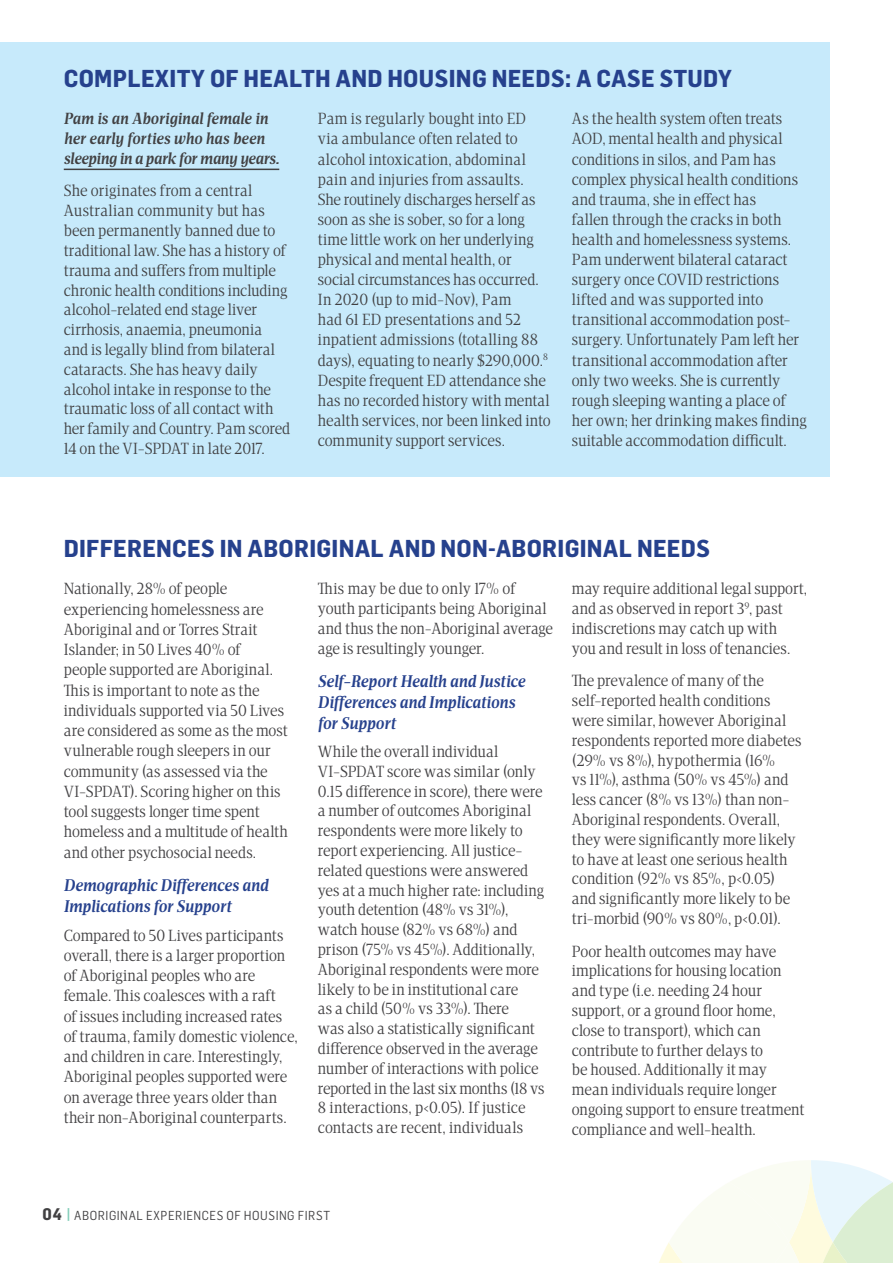
<style>
.page{position:relative;width:893px;height:1263px;background:#fff}
.page>*{position:absolute;margin:0;border:0;box-sizing:border-box;transform-origin:0 0}
.t1{font:700 24px "Flama Semicondensed";letter-spacing:.01em;color:#26418d}
.t2{font:italic 700 17.25px/20.7px "Apud";letter-spacing:.005em;color:#26418d}
.t3{font:16.5px/19.8px "Apud";color:#414042}
.t4{font:italic 700 16.5px/19.8px "Apud";letter-spacing:.01em;color:#414042}
.t5{font:12.75px "Flama Semicondensed";letter-spacing:.04em;color:#414042}
.s1{font-weight:700;font-size:16.5px}
.s2{font-weight:700;font-size:16.5px;color:#83cdb8}
</style>
<div class="page">
<svg style="left:659px;top:1160px;width:234px;height:103px"></svg>
<div style="left:0;top:43px;width:829px;height:434px;background:#c7eafb"></div>
<hr style="left:64px;top:169px;width:215px;height:1px;background:#414042">
<h1 class="t1" style="left:64px;top:62px;width:670px">COMPLEXITY OF HEALTH AND HOUSING NEEDS: A CASE STUDY</h1>
<p class="t4" style="left:64px;top:109px;width:217px">Pam is an Aboriginal female in her early forties who has been sleeping in a park for many years.</p>
<p class="t3" style="left:64px;top:181px;width:228px">She originates from a central<br>Australian community but has been permanently banned due to traditional law. She has a history of trauma and suffers from multiple chronic health conditions including alcohol-related end stage liver cirrhosis, anaemia, pneumonia and is legally blind from bilateral cataracts. She has heavy daily alcohol intake in response to the traumatic loss of all contact with her family and Country. Pam scored<br>14 on the VI-SPDAT in late 2017.</p>
<p class="t3" style="left:318px;top:109px;width:234px">Pam is regularly bought into ED via ambulance often related to alcohol intoxication, abdominal pain and injuries from assaults.<br>She routinely discharges herself as soon as she is sober, so for a long time little work on her underlying physical and mental health, or social circumstances has occurred.<br>In 2020 (up to mid-Nov), Pam<br>had 61 ED presentations and 52 inpatient admissions (totalling 88 days), equating to nearly $290,000.<sup>8<br></sup>Despite frequent ED attendance she has no recorded history with mental health services, nor been linked into community support services.</p>
<p class="t3" style="left:572px;top:109px;width:236px">As the health system often treats AOD, mental health and physical conditions in silos, and Pam has complex physical health conditions and trauma, she in effect has<br>fallen through the cracks in both health and homelessness systems.<br>Pam underwent bilateral cataract surgery once COVID restrictions lifted and was supported into transitional accommodation post&shy;surgery. Unfortunately Pam left her transitional accommodation after only two weeks. She is currently rough sleeping wanting a place of her own; her drinking makes finding suitable accommodation difficult.</p>
<h1 class="t1" style="left:64px;top:532px;width:648px">DIFFERENCES IN ABORIGINAL AND NON-ABORIGINAL NEEDS</h1>
<p class="t3" style="left:64px;top:579px;width:226px;line-height:20.2px">Nationally, 28% of people experiencing homelessness are<br>Aboriginal and or Torres Strait<br>Islander; in 50 Lives 40% of<br>people supported are Aboriginal.<br>This is important to note as the individuals supported via 50 Lives are considered as some as the most vulnerable rough sleepers in our community (as assessed via the<br>VI-SPDAT). Scoring higher on this tool suggests longer time spent homeless and a multitude of health and other psychosocial needs.</p>
<p class="t2" style="left:64px;top:875px;width:206px">Demographic Differences and<br>Implications for Support</p>
<p class="t3" style="left:64px;top:925px;width:236px;line-height:20.2px">Compared to 50 Lives participants overall, there is a larger proportion of Aboriginal peoples who are female. This coalesces with a raft<br>of issues including increased rates of trauma, family domestic violence, and children in care. Interestingly, Aboriginal peoples supported were on average three years older than their non-Aboriginal counterparts.</p>
<p class="t3" style="left:318px;top:579px;width:237px">This may be due to only 17% of youth participants being Aboriginal and thus the non-Aboriginal average age is resultingly younger.</p>
<p class="t2" style="left:318px;top:671px;width:209px">Self-Report Health and Justice<br>Differences and Implications for Support</p>
<p class="t3" style="left:318px;top:742px;width:228px">While the overall individual VI-SPDAT score was similar (only 0.15 difference in score), there were a number of outcomes Aboriginal respondents were more likely to report experiencing. All justice&shy;related questions were answered yes at a much higher rate: including youth detention (48% vs 31%), watch house (82% vs 68%) and prison (75% vs 45%). Additionally, Aboriginal respondents were more likely to be in institutional care<br>as a child (50% vs 33%). There<br>was also a statistically significant difference observed in the average number of interactions with police reported in the last six months (18 vs 8 interactions, p&lt;0.05). If justice contacts are recent, individuals</p>
<p class="t3" style="left:572px;top:579px;width:237px">may require additional legal support, and as observed in report 3<sup>9</sup>, past indiscretions may catch up with<br>you and result in loss of tenancies.</p>
<p class="t3" style="left:572px;top:671px;width:231px">The prevalence of many of the self-reported health conditions were similar, however Aboriginal respondents reported more diabetes (29% vs 8%), hypothermia (16%<br>vs 11%), asthma (50% vs 45%) and less cancer (8% vs 13%) than non-Aboriginal respondents. Overall, they were significantly more likely to have at least one serious health condition (92% vs 85%, p&lt;0.05) and significantly more likely to be tri-morbid (90% vs 80%, p&lt;0.01).</p>
<p class="t3" style="left:572px;top:941px;width:234px">Poor health outcomes may have implications for housing location and type (i.e. needing 24 hour support, or a ground floor home, close to transport), which can contribute to further delays to<br>be housed. Additionally it may mean individuals require longer ongoing support to ensure treatment compliance and well-health.</p>
<p class="t5" style="left:43px;top:1208px;width:289px"><span class="s1">04</span> <span class="s2">|</span> ABORIGINAL EXPERIENCES OF HOUSING FIRST</p>
</div>
